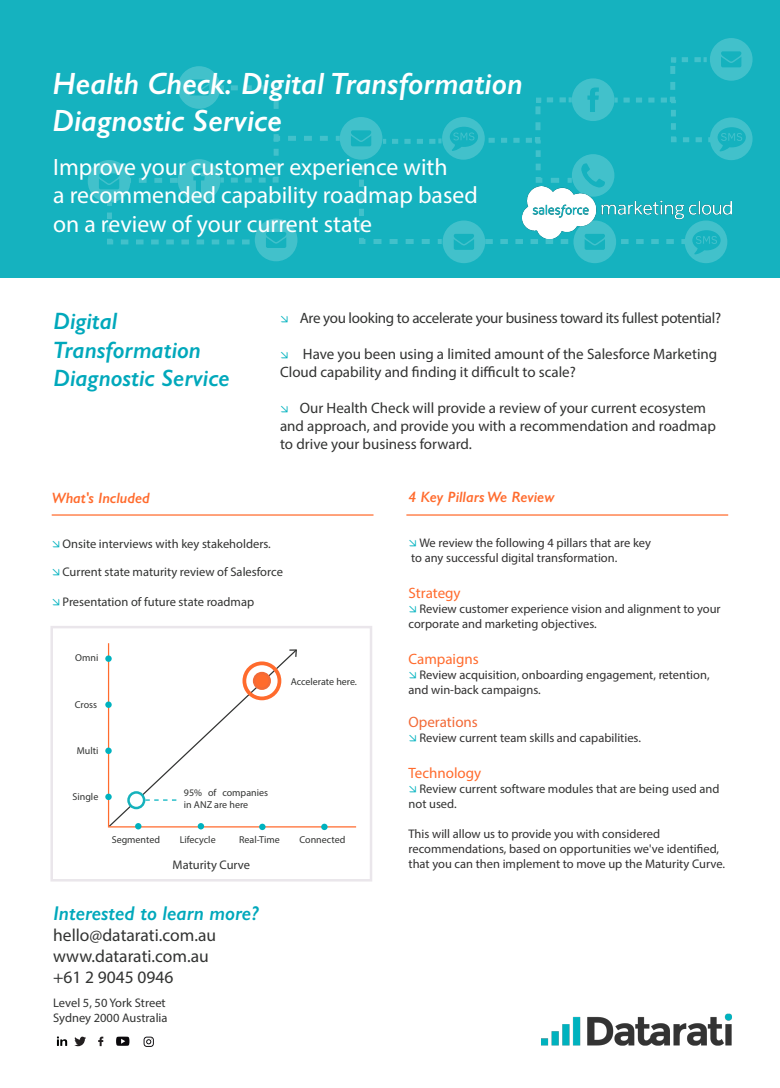
<style>
.page{position:relative;width:780px;height:1088px;background:#fff}
.page>*{position:absolute;margin:0;border:0;box-sizing:border-box;transform-origin:0 0}
.t1{font:italic 600 30.88px/37px "Gill Sans";color:#fff}
.t2{font:23.75px/28.5px "Myriad Pro";color:#fff}
.t3{font:italic 600 23.75px/28.5px "Gill Sans";color:#00a8bb}
.t4{font:italic 600 20px "Gill Sans";color:#00a8bb}
.t5{font:17.5px/21px "Myriad Pro";color:#323332}
.t6{font:15px/18px "Myriad Pro";color:#323332}
.t7{font:15px "Myriad Pro";letter-spacing:-.02em;color:#323332}
.t8{font:italic 600 15px "Gill Sans";color:#ff6b2d}
.t9{font:15px "Myriad Pro";color:#ff6b2d}
.t10{font:15px "Myriad Pro";color:#f26a37}
.t11{font:12.5px/15px "Myriad Pro";color:#323131}
.t12{font:12.5px/15px "Myriad Pro";color:#323332}
.t13{font:10px/12px "Myriad Pro";color:#323332}
.s1{color:#00b2bf}
</style>
<div class="page">
<div style="left:50px;top:626px;width:322px;height:255px;border:2px solid #eae6eb"></div>
<svg style="left:107px;top:648px;width:191px;height:180px"></svg>
<svg style="left:288px;top:649px;width:9px;height:9px"></svg>
<hr style="left:406px;top:514px;width:322px;height:2px;background:#ff6b2d">
<div style="left:0;top:0;width:780px;height:277px;background:#15b2bf"></div>
<div style="left:340px;top:117px;width:42px;height:43px;background:#42c1cb;border-radius:50%"></div>
<div style="left:442px;top:220px;width:43px;height:43px;background:#42c1cb;border-radius:50%"></div>
<div style="left:684px;top:220px;width:43px;height:43px;background:#42c1cb;border-radius:50%"></div>
<div style="left:573px;top:220px;width:43px;height:43px;background:#42c1cb;border-radius:50%"></div>
<div style="left:709px;top:38px;width:43px;height:43px;background:#42c1cb;border-radius:50%"></div>
<div style="left:709px;top:117px;width:43px;height:43px;background:#42c1cb;border-radius:50%"></div>
<svg style="left:351px;top:51px;width:394px;height:203px"></svg>
<div style="left:178px;top:66px;width:42px;height:43px;background:#42c1cb;border-radius:50%"></div>
<div style="left:88px;top:160px;width:42px;height:43px;background:#42c1cb;border-radius:50%"></div>
<div style="left:255px;top:219px;width:42px;height:42px;background:#42c1cb;border-radius:50%"></div>
<svg style="left:99px;top:79px;width:246px;height:169px"></svg>
<img style="left:523px;top:187px;width:208px;height:51px">
<img style="left:541px;top:1013px;width:191px;height:33px">
<hr style="left:52px;top:514px;width:321px;height:2px;background:#ff6b2d">
<hr style="left:108px;top:643px;width:1px;height:183px;background:#ff6b2d">
<hr style="left:108px;top:826px;width:248px;height:1px;background:#ff6b2d">
<div style="left:105px;top:794px;width:7px;height:6px;background:#00b2bf;border-radius:50%"></div>
<div style="left:105px;top:747px;width:7px;height:7px;background:#00b2bf;border-radius:50%"></div>
<div style="left:105px;top:701px;width:7px;height:7px;background:#00b2bf;border-radius:50%"></div>
<svg style="left:105px;top:655px;width:7px;height:7px"></svg>
<svg style="left:135px;top:823px;width:6px;height:6px"></svg>
<svg style="left:198px;top:823px;width:6px;height:6px"></svg>
<svg style="left:259px;top:824px;width:6px;height:6px"></svg>
<svg style="left:321px;top:824px;width:6px;height:6px"></svg>
<svg style="left:128px;top:792px;width:16px;height:16px"></svg>
<div style="left:127px;top:791px;width:18px;height:18px;border:2px solid #15b2bc;border-radius:50%"></div>
<div style="left:254px;top:673px;width:16px;height:16px;background:#ff6b2d;border-radius:50%"></div>
<div style="left:253px;top:672px;width:18px;height:18px;border:2px solid #f26a37;border-radius:50%"></div>
<svg style="left:145px;top:799px;width:31px;height:2px"></svg>
<div style="left:242px;top:661px;width:39px;height:39px;border:4px solid #ff6b2d;border-radius:50%"></div>
<svg style="left:74px;top:1036px;width:12px;height:10px"></svg>
<svg style="left:57px;top:1036px;width:10px;height:10px"></svg>
<svg style="left:98px;top:1036px;width:5px;height:10px"></svg>
<svg style="left:116px;top:1036px;width:13px;height:10px"></svg>
<svg style="left:144px;top:1036px;width:10px;height:11px"></svg>
<p class="t1" style="left:52px;top:65px;width:472px">Health Check: Digital Transformation<br>Diagnostic Service</p>
<p class="t2" style="left:53px;top:152px;width:426px">Improve your customer experience with<br>a recommended capability roadmap based on a review of your current state</p>
<p class="t3" style="left:53px;top:307px;width:178px">Digital<br>Transformation<br>Diagnostic Service</p>
<p class="t7" style="left:280px;top:309px;width:442px"><span class="s1">➢</span> Are you looking to accelerate your business toward its fullest potential?</p>
<p class="t6" style="left:280px;top:345px;width:438px"><span class="s1">➢</span> Have you been using a limited amount of the Salesforce Marketing<br>Cloud capability and finding it difficult to scale?</p>
<p class="t6" style="left:280px;top:399px;width:437px"><span class="s1">➢</span> Our Health Check will provide a review of your current ecosystem and approach, and provide you with a recommendation and roadmap to drive your business forward.</p>
<p class="t8" style="left:52px;top:489px;width:100px">What's Included</p>
<p class="t12" style="left:52px;top:536px;width:221px"><span class="s1">➢</span> Onsite interviews with key stakeholders.</p>
<p class="t12" style="left:52px;top:564px;width:233px"><span class="s1">➢</span> Current state maturity review of Salesforce</p>
<p class="t12" style="left:52px;top:594px;width:204px"><span class="s1">➢</span> Presentation of future state roadmap</p>
<p class="t13" style="left:75px;top:652px;width:25px">Omni</p>
<p class="t13" style="left:75px;top:698px;width:24px">Cross</p>
<p class="t13" style="left:291px;top:676px;width:68px">Accelerate here.</p>
<p class="t13" style="left:77px;top:744px;width:23px">Multi</p>
<p class="t13" style="left:73px;top:790px;width:27px">Single</p>
<p class="t13" style="left:184px;top:786px;width:86px">95% of companies in ANZ are here</p>
<p class="t13" style="left:112px;top:833px;width:50px">Segmented</p>
<p class="t13" style="left:180px;top:833px;width:37px">Lifecycle</p>
<p class="t13" style="left:239px;top:833px;width:42px">Real-Time</p>
<p class="t13" style="left:299px;top:833px;width:47px">Connected</p>
<p class="t12" style="left:172px;top:857px;width:79px">Maturity Curve</p>
<p class="t4" style="left:53px;top:901px;width:207px">Interested to learn more?</p>
<p class="t5" style="left:53px;top:924px;width:164px">hello@datarati.com.au www.datarati.com.au</p>
<p class="t5" style="left:53px;top:966px;width:122px">+61 2 9045 0946</p>
<p class="t12" style="left:53px;top:995px;width:116px">Level 5, 50 York Street<br>Sydney 2000 Australia</p>
<p class="t8" style="left:408px;top:487px;width:147px">4 Key Pillars We Review</p>
<p class="t11" style="left:408px;top:535px;width:244px"><span class="s1">➢</span> We review the following 4 pillars that are key to any successful digital transformation.</p>
<p class="t9" style="left:408px;top:583px;width:54px">Strategy</p>
<p class="t11" style="left:408px;top:601px;width:314px"><span class="s1">➢</span> Review customer experience vision and alignment to your corporate and marketing objectives.</p>
<p class="t9" style="left:408px;top:649px;width:72px">Campaigns</p>
<p class="t11" style="left:408px;top:667px;width:302px"><span class="s1">➢</span> Review acquisition, onboarding engagement, retention, and win-back campaigns.</p>
<p class="t10" style="left:408px;top:712px;width:71px">Operations</p>
<p class="t11" style="left:408px;top:730px;width:234px"><span class="s1">➢</span> Review current team skills and capabilities.</p>
<p class="t9" style="left:408px;top:763px;width:74px">Technology</p>
<p class="t12" style="left:408px;top:781px;width:312px"><span class="s1">➢</span> Review current software modules that are being used and not used.</p>
<p class="t11" style="left:408px;top:826px;width:318px">This will allow us to provide you with considered recommendations, based on opportunities we've identified, that you can then implement to move up the Maturity Curve.</p>
</div>
